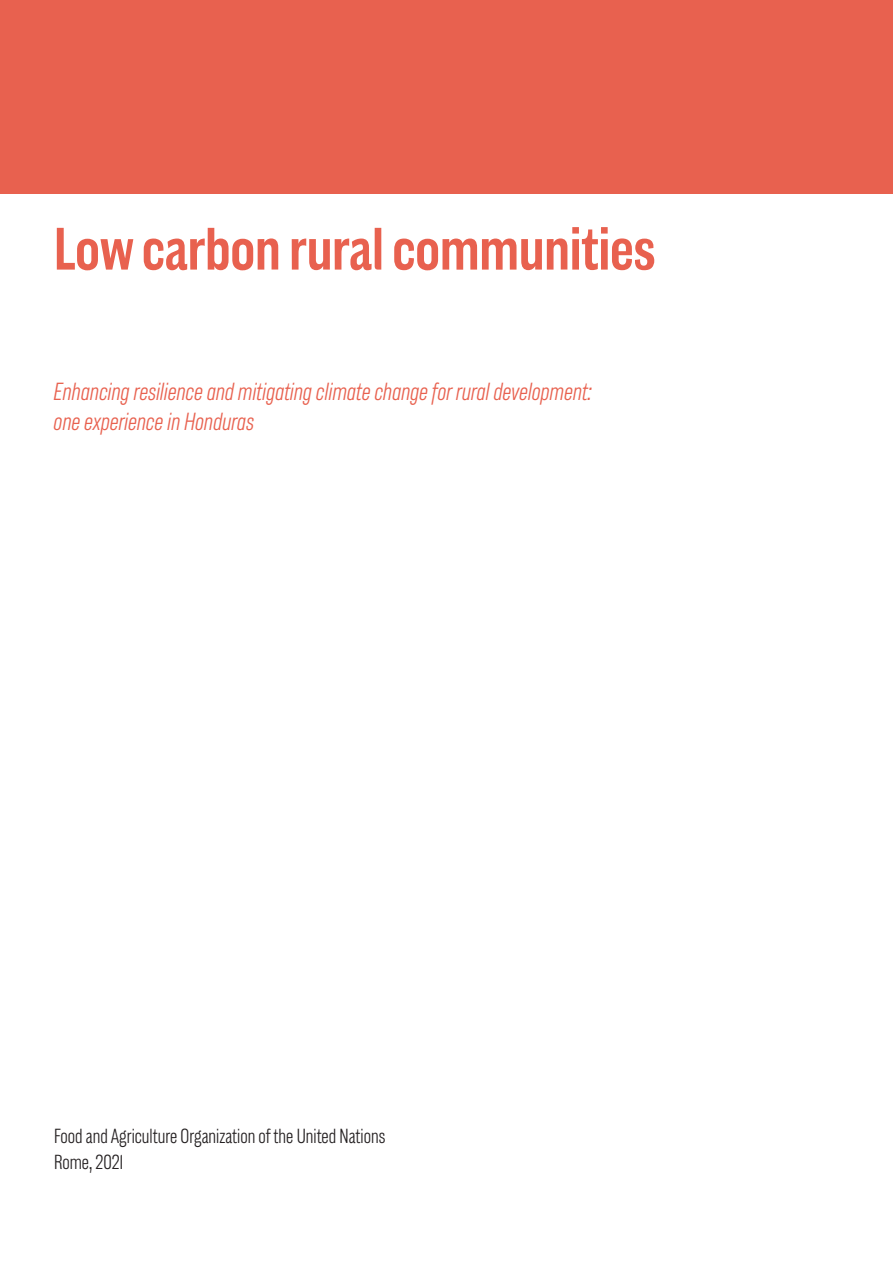
<style>
.page{position:relative;width:893px;height:1263px;background:#fff}
.page>*{position:absolute;margin:0;border:0;box-sizing:border-box;transform-origin:0 0}
.t1{font:500 61.5px "Americane Condensed";color:#e8614f}
.t2{font:italic 300 25.5px "Americane Condensed";color:#e8614f}
.t3{font:300 21px "Americane Condensed";color:#231f20}
</style>
<div class="page">
<div style="left:0;top:0;width:893px;height:193px;background:#e8614f"></div>
<p class="t1" style="left:54px;top:212px;width:603px">Low carbon rural communities</p>
<p class="t2" style="left:54px;top:376px;width:540px">Enhancing resilience and mitigating climate change for rural development:</p>
<p class="t2" style="left:54px;top:406px;width:202px">one experience in Honduras</p>
<p class="t3" style="left:54px;top:1124px;width:333px">Food and Agriculture Organization of the United Nations</p>
<p class="t3" style="left:54px;top:1149px;width:71px">Rome, 2021</p>
</div>
